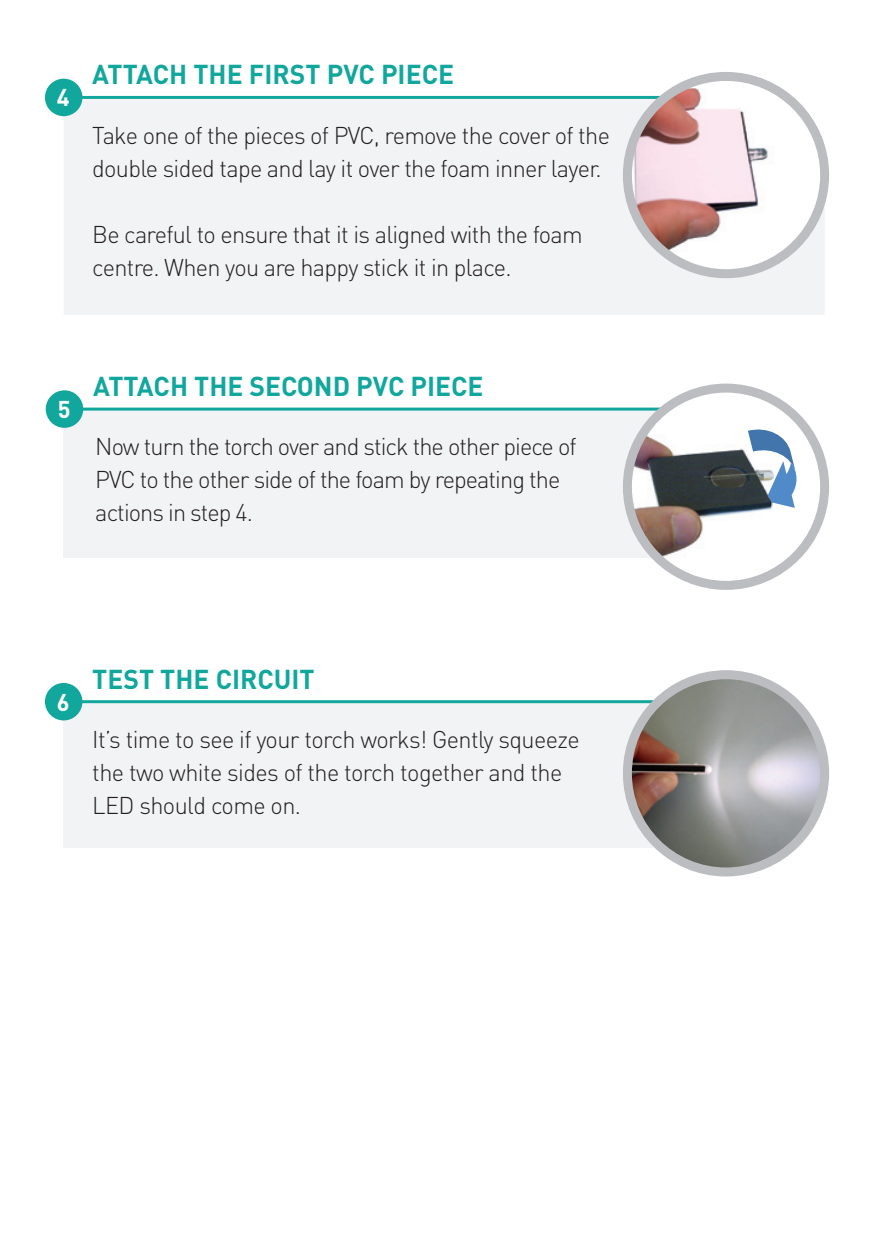
<style>
.page{position:relative;width:893px;height:1259px;background:#fff}
.page>*{position:absolute;margin:0;border:0;box-sizing:border-box;transform-origin:0 0}
.t1{font:700 27px "DIN Pro";color:#12a79d}
.t2{font:300 24px/33px "DIN Pro";letter-spacing:-.03em;color:#231f20}
.t3{font:700 24px "DIN Pro";color:#fff}
</style>
<div class="page">
<div style="left:64px;top:99px;width:761px;height:216px;background:#f2f3f4"></div>
<hr style="left:79px;top:96px;width:685px;height:3px;background:#12a79d">
<div style="left:45px;top:79px;width:37px;height:37px;background:#12a79d;border-radius:50%"></div>
<svg style="left:627px;top:76px;width:198px;height:198px"></svg>
<img style="left:631px;top:88px;width:175px;height:174px">
<div style="left:623px;top:72px;width:206px;height:206px;border:9px solid #bcbdc0;border-radius:50%"></div>
<div style="left:64px;top:701px;width:682px;height:146px;background:#f2f3f4"></div>
<hr style="left:79px;top:700px;width:685px;height:3px;background:#12a79d">
<div style="left:45px;top:683px;width:37px;height:37px;background:#12a79d;border-radius:50%"></div>
<img style="left:627px;top:674px;width:198px;height:198px;border-radius:99px">
<div style="left:623px;top:670px;width:206px;height:206px;border:9px solid #bcbdc0;border-radius:50%"></div>
<div style="left:64px;top:409px;width:682px;height:149px;background:#f2f3f4"></div>
<hr style="left:79px;top:407px;width:672px;height:3px;background:#12a79d">
<div style="left:46px;top:390px;width:37px;height:38px;background:#12a79d;border-radius:50%"></div>
<svg style="left:627px;top:388px;width:198px;height:197px"></svg>
<img style="left:627px;top:425px;width:149px;height:140px">
<svg style="left:748px;top:426px;width:50px;height:82px"></svg>
<div style="left:623px;top:383px;width:206px;height:207px;border:9px solid #bcbdc0;border-radius:50%"></div>
<p class="t3" style="left:57px;top:81px;width:14px">4</p>
<p class="t1" style="left:92px;top:56px;width:363px">ATTACH THE FIRST PVC PIECE</p>
<p class="t2" style="left:92px;top:118px;width:519px">Take one of the pieces of PVC, remove the cover of the double sided tape and lay it over the foam inner layer.</p>
<p class="t2" style="left:92px;top:217px;width:492px">Be careful to ensure that it is aligned with the foam centre. When you are happy stick it in place.</p>
<p class="t3" style="left:58px;top:393px;width:14px">5</p>
<p class="t1" style="left:93px;top:368px;width:392px">ATTACH THE SECOND PVC PIECE</p>
<p class="t2" style="left:95px;top:429px;width:483px">Now turn the torch over and stick the other piece of<br>PVC to the other side of the foam by repeating the actions in step 4.</p>
<p class="t3" style="left:57px;top:685px;width:14px">6</p>
<p class="t1" style="left:92px;top:660px;width:224px">TEST THE CIRCUIT</p>
<p class="t2" style="left:92px;top:722px;width:489px">It’s time to see if your torch works! Gently squeeze the two white sides of the torch together and the<br>LED should come on.</p>
</div>
